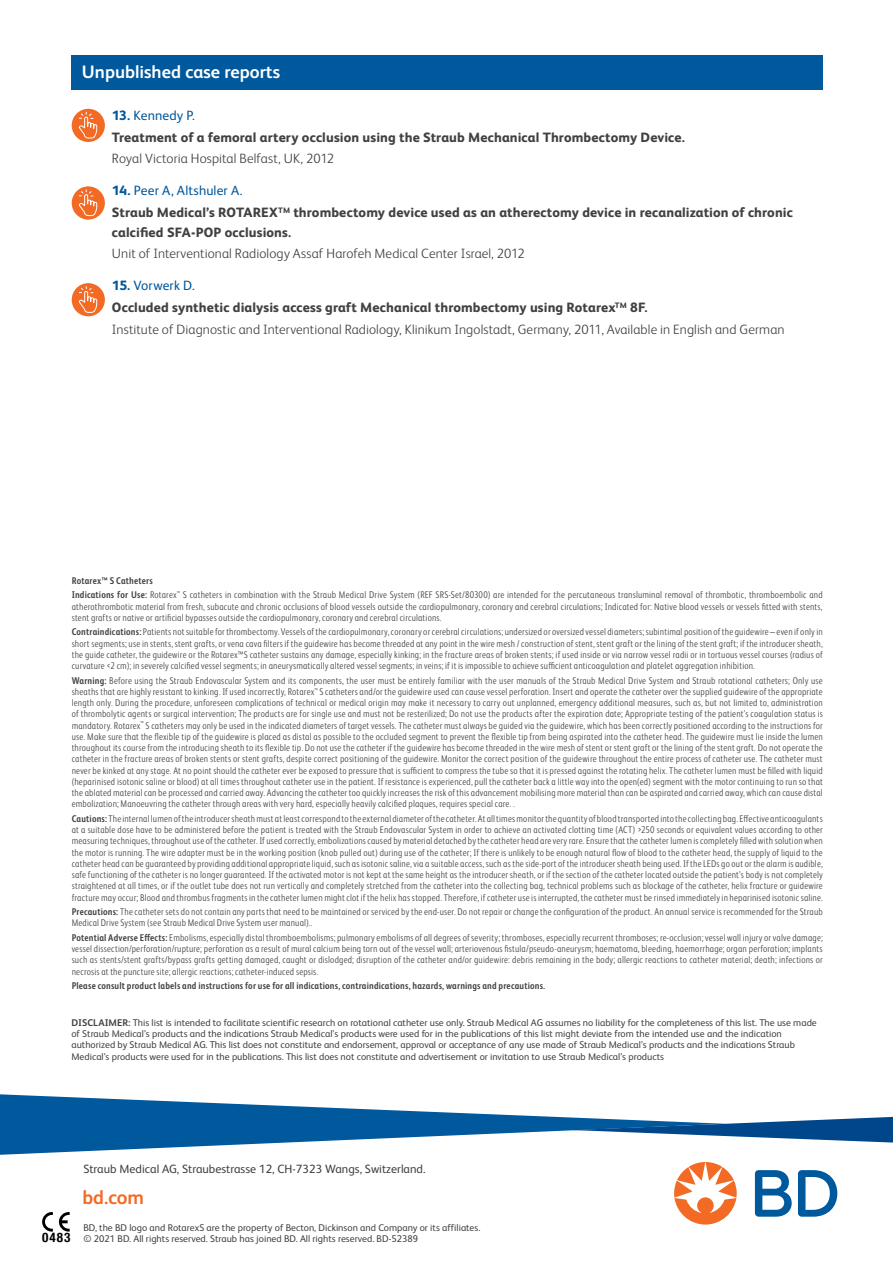
<style>
.page{position:relative;width:893px;height:1263px;background:#fff}
.page>*{position:absolute;margin:0;border:0;box-sizing:border-box;transform-origin:0 0}
.t1{font:700 19.5px "FS Albert Pro";color:#f26a24}
.t2{font:700 18px "FS Albert Pro";color:#fff}
.t3{font:300 13.5px/21.6px "FS Albert Pro";letter-spacing:.005em;color:#414042}
.t4{font:800 13.5px/21.6px "FS Albert Pro";letter-spacing:.005em;color:#414042}
.t5{font:700 condensed 13.2px "Helvetica Neue";color:#000}
.t6{font:12px "FS Albert Pro";color:#414042}
.t7{font:300 9.75px/11.2px "FS Albert Pro Narrow";letter-spacing:.015em;color:#414042;text-align:justify}
.t8{font:9.75px/11.2px "FS Albert Pro";color:#414042}
.t9{font:700 9.75px "FS Albert Pro Narrow";letter-spacing:.015em;color:#414042}
.s1{color:#00589d}
.s2{font-weight:400;color:#00589d}
.s3{font-weight:800;color:#00589d}
.s4{font-weight:800}
.s5{font-weight:700}
</style>
<div class="page">
<svg style="left:0;top:1094px;width:893px;height:61px"></svg>
<svg style="left:42px;top:1212px;width:11px;height:19px"></svg>
<svg style="left:59px;top:1212px;width:11px;height:19px"></svg>
<svg style="left:755px;top:1170px;width:82px;height:47px"></svg>
<svg style="left:674px;top:1162px;width:63px;height:62px"></svg>
<div style="left:72px;top:55px;width:751px;height:34px;background:#00589d"></div>
<div style="left:72px;top:109px;width:33px;height:33px;background:#f26a24;border-radius:50%"></div>
<svg style="left:78px;top:111px;width:20px;height:28px"></svg>
<div style="left:72px;top:186px;width:33px;height:34px;background:#f26a24;border-radius:50%"></div>
<svg style="left:78px;top:189px;width:20px;height:27px"></svg>
<div style="left:72px;top:283px;width:33px;height:33px;background:#f26a24;border-radius:50%"></div>
<svg style="left:78px;top:286px;width:20px;height:27px"></svg>
<h2 class="t2" style="left:82px;top:59px;width:200px">Unpublished case reports</h2>
<h3 class="t4" style="left:112px;top:103px;width:575px"><span class="s1">13.</span> <span class="s2">Kennedy P.<br></span>Treatment of a femoral artery occlusion using the Straub Mechanical Thrombectomy Device.</h3>
<h3 class="t3" style="left:112px;top:147px;width:224px">Royal Victoria Hospital Belfast, UK, 2012</h3>
<h3 class="t4" style="left:112px;top:179px;width:682px"><span class="s1">14.</span> <span class="s2">Peer A, Altshuler A.<br></span>Straub Medical’s ROTAREX<sup>TM</sup> thrombectomy device used as an atherectomy device in recanalization of chronic</h3>
<h3 class="t4" style="left:112px;top:220px;width:181px">calcified SFA-POP occlusions.</h3>
<h3 class="t3" style="left:112px;top:242px;width:414px">Unit of Interventional Radiology Assaf Harofeh Medical Center Israel, 2012</h3>
<h3 class="t3" style="left:112px;top:274px;width:674px"><span class="s3">15.</span> <span class="s2">Vorwerk D.<br></span><span class="s4">Occluded synthetic dialysis access graft Mechanical thrombectomy using Rotarex</span><sup>TM</sup> <span class="s4">8F.<br></span>Institute of Diagnostic and Interventional Radiology, Klinikum Ingolstadt, Germany, 2011, Available in English and German</h3>
<p class="t7" style="left:72px;top:573px;width:752px;line-height:14.5px"><span class="s5">Rotarex™ S Catheters<br>Indications for Use:</span> Rotarex<sup>™</sup> S catheters in combination with the Straub Medical Drive System (REF SRS-Set/80300) are intended for the percutaneous transluminal removal of thrombotic, thromboembolic and</p>
<p class="t7" style="left:72px;top:600px;width:752px">atherothrombotic material from fresh, subacute and chronic occlusions of blood vessels outside the cardiopulmonary, coronary and cerebral circulations; Indicated for: Native blood vessels or vessels fitted with stents, stent grafts or native or artificial bypasses outside the cardiopulmonary, coronary and cerebral circulations.</p>
<p class="t7" style="left:72px;top:626px;width:753px"><span class="s5">Contraindications:</span> Patients not suitable for thrombectomy. Vessels of the cardiopulmonary, coronary or cerebral circulations; undersized or oversized vessel diameters; subintimal position of the guidewire – even if only in short segments; use in stents, stent grafts, or vena cava filters if the guidewire has become threaded at any point in the wire mesh / construction of stent, stent graft or the lining of the stent graft; if the introducer sheath, the guide catheter, the guidewire or the Rotarex™S catheter sustains any damage, especially kinking; in the fracture areas of broken stents; if used inside or via narrow vessel radii or in tortuous vessel courses (radius of curvature &lt;2 cm); in severely calcified vessel segments; in aneurysmatically altered vessel segments; in veins; if it is impossible to achieve sufficient anticoagulation and platelet aggregation inhibition.</p>
<p class="t7" style="left:72px;top:674px;width:753px"><span class="s5">Warning:</span> Before using the Straub Endovascular System and its components, the user must be entirely familiar with the user manuals of the Straub Medical Drive System and Straub rotational catheters; Only use sheaths that are highly resistant to kinking. If used incorrectly, Rotarex<sup>™</sup> S catheters and/or the guidewire used can cause vessel perforation. Insert and operate the catheter over the supplied guidewire of the appropriate length only. During the procedure, unforeseen complications of technical or medical origin may make it necessary to carry out unplanned, emergency additional measures, such as, but not limited to, administration of thrombolytic agents or surgical intervention; The products are for single use and must not be resterilized; Do not use the products after the expiration date; Appropriate testing of the patient’s coagulation status is mandatory. Rotarex<sup>™</sup> S catheters may only be used in the indicated diameters of target vessels. The catheter must always be guided via the guidewire, which has been correctly positioned according to the instructions for use. Make sure that the flexible tip of the guidewire is placed as distal as possible to the occluded segment to prevent the flexible tip from being aspirated into the catheter head. The guidewire must lie inside the lumen throughout its course from the introducing sheath to its flexible tip. Do not use the catheter if the guidewire has become threaded in the wire mesh of stent or stent graft or the lining of the stent graft. Do not operate the catheter in the fracture areas of broken stents or stent grafts, despite correct positioning of the guidewire. Monitor the correct position of the guidewire throughout the entire process of catheter use. The catheter must never be kinked at any stage. At no point should the catheter ever be exposed to pressure that is sufficient to compress the tube so that it is pressed against the rotating helix. The catheter lumen must be filled with liquid (heparinised isotonic saline or blood) at all times throughout catheter use in the patient. If resistance is experienced, pull the catheter back a little way into the open(ed) segment with the motor continuing to run so that the ablated material can be processed and carried away. Advancing the catheter too quickly increases the risk of this advancement mobilising more material than can be aspirated and carried away, which can cause distal embolization; Manoeuvring the catheter through areas with very hard, especially heavily calcified plaques, requires special care. .</p>
<p class="t7" style="left:72px;top:812px;width:753px"><span class="s5">Cautions:</span> The internal lumen of the introducer sheath must at least correspond to the external diameter of the catheter. At all times monitor the quantity of blood transported into the collecting bag. Effective anticoagulants at a suitable dose have to be administered before the patient is treated with the Straub Endovascular System in order to achieve an activated clotting time (ACT) &gt;250 seconds or equivalent values according to other measuring techniques, throughout use of the catheter. If used correctly, embolizations caused by material detached by the catheter head are very rare. Ensure that the catheter lumen is completely filled with solution when the motor is running. The wire adapter must be in the working position (knob pulled out) during use of the catheter; If there is unlikely to be enough natural flow of blood to the catheter head, the supply of liquid to the catheter head can be guaranteed by providing additional appropriate liquid, such as isotonic saline, via a suitable access, such as the side-port of the introducer sheath being used. If the LEDs go out or the alarm is audible, safe functioning of the catheter is no longer guaranteed. If the activated motor is not kept at the same height as the introducer sheath, or if the section of the catheter located outside the patient’s body is not completely straightened at all times, or if the outlet tube does not run vertically and completely stretched from the catheter into the collecting bag, technical problems such as blockage of the catheter, helix fracture or guidewire fracture may occur; Blood and thrombus fragments in the catheter lumen might clot if the helix has stopped. Therefore, if catheter use is interrupted, the catheter must be rinsed immediately in heparinised isotonic saline.</p>
<p class="t7" style="left:72px;top:906px;width:752px"><span class="s5">Precautions:</span> The catheter sets do not contain any parts that need to be maintained or serviced by the end-user. Do not repair or change the configuration of the product. An annual service is recommended for the Straub<br>Medical Drive System (see Straub Medical Drive System user manual)..</p>
<p class="t7" style="left:72px;top:931px;width:753px"><span class="s5">Potential Adverse Effects:</span> Embolisms, especially distal thromboembolisms; pulmonary embolisms of all degrees of severity; thromboses, especially recurrent thromboses; re-occlusion; vessel wall injury or valve damage; vessel dissection/perforation/rupture; perforation as a result of mural calcium being torn out of the vessel wall; arteriovenous fistula/pseudo-aneurysm; haematoma, bleeding, haemorrhage; organ perforation; implants such as stents/stent grafts/bypass grafts getting damaged, caught or dislodged; disruption of the catheter and/or guidewire: debris remaining in the body; allergic reactions to catheter material; death; infections or necrosis at the puncture site; allergic reactions; catheter-induced sepsis.</p>
<p class="t9" style="left:72px;top:979px;width:475px">Please consult product labels and instructions for use for all indications, contraindications, hazards, warnings and precautions.</p>
<p class="t8" style="left:71px;top:1016px;width:747px"><span class="s5">DISCLAIMER:</span> This list is intended to facilitate scientific research on rotational catheter use only. Straub Medical AG assumes no liability for the completeness of this list. The use made of Straub Medical’s products and the indications Straub Medical’s products were used for in the publications of this list might deviate from the intended use and the indication authorized by Straub Medical AG. This list does not constitute and endorsement, approval or acceptance of any use made of Straub Medical’s products and the indications Straub Medical’s products were used for in the publications. This list does not constitute and advertisement or invitation to use Straub Medical’s products</p>
<p class="t6" style="left:83px;top:1160px;width:344px">Straub Medical AG, Straubestrasse 12, CH-7323 Wangs, Switzerland.</p>
<h1 class="t1" style="left:82px;top:1184px;width:63px">bd.com</h1>
<h3 class="t5" style="left:42px;top:1227px;width:30px">0483</h3>
<p class="t8" style="left:83px;top:1221px;width:399px">BD, the BD logo and RotarexS are the property of Becton, Dickinson and Company or its affiliates. © 2021 BD. All rights reserved. Straub has joined BD. All rights reserved. BD-52389</p>
</div>
